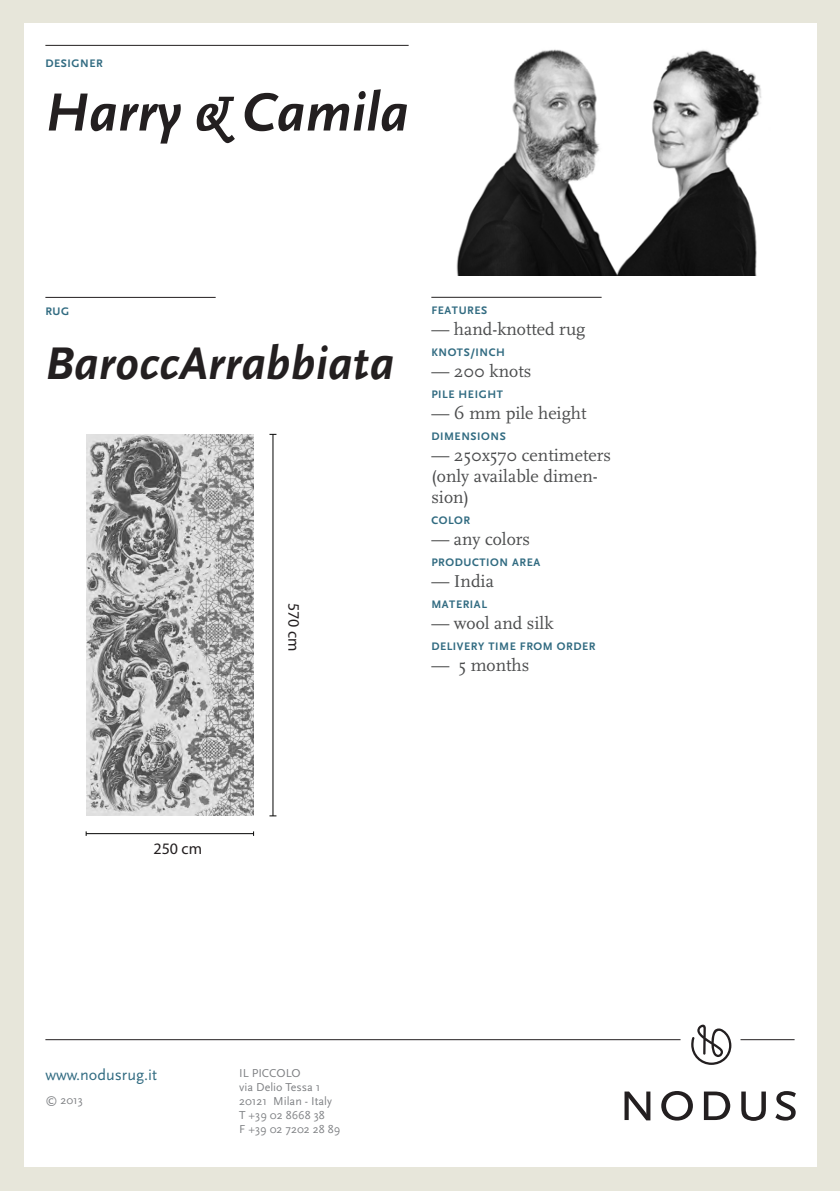
<style>
.page{position:relative;width:840px;height:1191px;background:#fff}
.page>*{position:absolute;margin:0;border:0;box-sizing:border-box;transform-origin:0 0}
.t1{font:italic 700 56px "Scala Sans";color:#231f20}
.t2{font:italic 700 48px "Scala Sans";color:#231f20}
.t3{font:18px/21px "Scala";color:#4b4c4d}
.t4{font:16px "Scala Sans";color:#316b81}
.t5{font:16px "Myriad Pro";color:#231f20}
.t6{font:12px/14.2px "Scala Sans";color:#808285}
.t7{font:700 11.4px "Scala Sans";letter-spacing:.05em;color:#316b81}
</style>
<div class="page">
<div style="left:0;top:0;width:839px;height:1191px;background:#e7e6da"></div>
<div style="left:24px;top:24px;width:791px;height:1143px;background:#fff"></div>
<hr style="left:45px;top:297px;width:170px;height:1px;background:#231f20">
<hr style="left:431px;top:297px;width:170px;height:1px;background:#231f20">
<hr style="left:45px;top:45px;width:363px;height:1px;background:#231f20">
<hr style="left:45px;top:1039px;width:635px;height:1px;background:#231f20">
<hr style="left:740px;top:1039px;width:54px;height:1px;background:#231f20">
<svg style="left:624px;top:1091px;width:26px;height:29px"></svg>
<svg style="left:661px;top:1091px;width:31px;height:29px"></svg>
<svg style="left:703px;top:1091px;width:26px;height:29px"></svg>
<svg style="left:775px;top:1091px;width:20px;height:29px"></svg>
<svg style="left:741px;top:1091px;width:24px;height:29px"></svg>
<svg style="left:691px;top:1024px;width:40px;height:41px"></svg>
<img style="left:456px;top:49px;width:306px;height:226px">
<img style="left:86px;top:434px;width:167px;height:382px">
<p class="t7" style="left:45px;top:57px;width:59px">DESIGNER</p>
<h1 class="t1" style="left:45px;top:82px;width:364px">Harry &amp; Camila</h1>
<p class="t7" style="left:45px;top:305px;width:25px">RUG</p>
<h2 class="t2" style="left:45px;top:337px;width:350px">BaroccArrabbiata</h2>
<p class="t5" style="left:303px;top:603px;width:50px;rotate:90deg">570 cm</p>
<p class="t7" style="left:431px;top:304px;width:57px">FEATURES</p>
<p class="t3" style="left:431px;top:319px;width:155px">— hand-knotted rug</p>
<p class="t7" style="left:431px;top:346px;width:75px">KNOTS/INCH</p>
<p class="t3" style="left:431px;top:361px;width:101px">— 200 knots</p>
<p class="t7" style="left:431px;top:388px;width:73px">PILE HEIGHT</p>
<p class="t3" style="left:431px;top:403px;width:156px">— 6 mm pile height</p>
<p class="t7" style="left:431px;top:430px;width:76px">DIMENSIONS</p>
<p class="t3" style="left:431px;top:445px;width:181px">— 250x570 centimeters (only available dimen&shy;sion)</p>
<p class="t7" style="left:431px;top:514px;width:40px">COLOR</p>
<p class="t3" style="left:431px;top:529px;width:100px">— any colors</p>
<p class="t7" style="left:431px;top:556px;width:110px">PRODUCTION AREA</p>
<p class="t3" style="left:431px;top:571px;width:64px">— India</p>
<p class="t7" style="left:431px;top:598px;width:57px">MATERIAL</p>
<p class="t3" style="left:431px;top:613px;width:124px">— wool and silk</p>
<p class="t7" style="left:431px;top:640px;width:165px">DELIVERY TIME FROM ORDER</p>
<p class="t3" style="left:431px;top:655px;width:99px">— 5 months</p>
<p class="t5" style="left:153px;top:838px;width:50px">250 cm</p>
<p class="t4" style="left:45px;top:1065px;width:113px">www.nodusrug.it</p>
<p class="t6" style="left:45px;top:1092px;width:39px">© 2013</p>
<p class="t6" style="left:239px;top:1065px;width:103px">IL PICCOLO<br>via Delio Tessa 1<br>20121 Milan - Italy<br>T +39 02 8668 38<br>F +39 02 7202 28 89</p>
</div>
